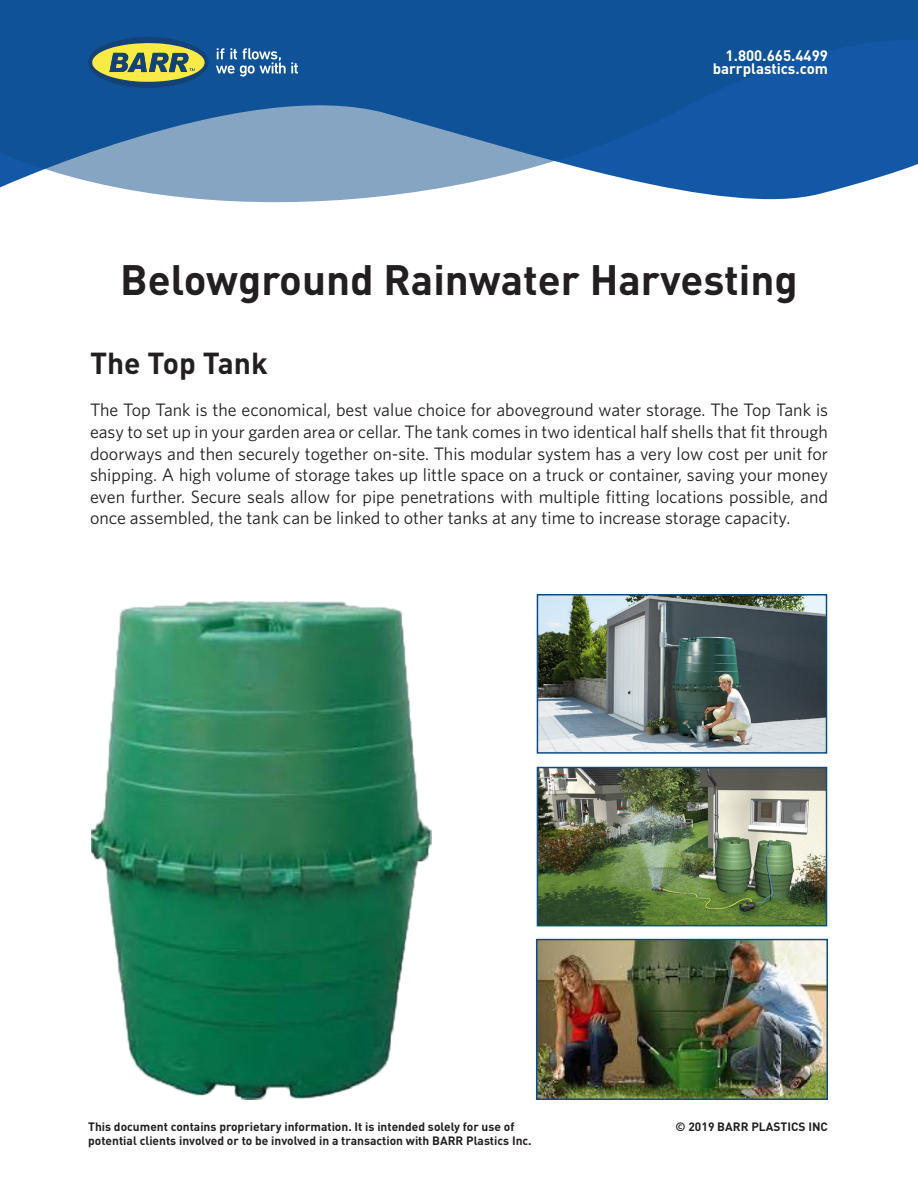
<style>
.page{position:relative;width:918px;height:1188px;background:#fff}
.page>*{position:absolute;margin:0;border:0;box-sizing:border-box;transform-origin:0 0}
.t1{font:700 42px "DIN Pro";color:#231f20}
.t2{font:700 30px "DIN Pro";color:#231f20}
.t3{font:18px/21.6px "Whitney";color:#231f20;text-align:justify}
.t4{font:700 15px "DIN Pro";color:#fff}
.t5{font:700 12px/14.4px "DIN Pro";color:#231f20}
</style>
<div class="page">
<svg style="left:0;top:0;width:918px;height:203px;fill:#0f5297"></svg>
<svg style="left:88px;top:37px;width:121px;height:51px"></svg>
<svg style="left:216px;top:48px;width:82px;height:29px"></svg>
<img style="left:540px;top:597px;width:284px;height:154px">
<div style="left:537px;top:594px;width:290px;height:160px;border:2px solid #0c4c87"></div>
<img style="left:540px;top:770px;width:284px;height:153px">
<div style="left:537px;top:767px;width:290px;height:159px;border:2px solid #0c4c87"></div>
<img style="left:539px;top:942px;width:286px;height:155px">
<div style="left:536px;top:939px;width:292px;height:161px;border:2px solid #0c4c87"></div>
<img style="left:92px;top:601px;width:339px;height:498px">
<p class="t4" style="left:726px;top:45px;width:104px">1.800.665.4499</p>
<p class="t4" style="left:713px;top:59px;width:117px">barrplastics.com</p>
<p class="t1" style="left:120px;top:251px;width:679px">Belowground Rainwater Harvesting</p>
<p class="t2" style="left:90px;top:343px;width:179px">The Top Tank</p>
<p class="t3" style="left:90px;top:399px;width:740px">The Top Tank is the economical, best value choice for aboveground water storage. The Top Tank is easy to set up in your garden area or cellar. The tank comes in two identical half shells that fit through doorways and then securely together on-site. This modular system has a very low cost per unit for shipping. A high volume of storage takes up little space on a truck or container, saving your money even further. Secure seals allow for pipe penetrations with multiple fitting locations possible, and once assembled, the tank can be linked to other tanks at any time to increase storage capacity.</p>
<p class="t5" style="left:88px;top:1119px;width:445px">This document contains proprietary information. It is intended solely for use of potential clients involved or to be involved in a transaction with BARR Plastics Inc.</p>
<p class="t5" style="left:676px;top:1119px;width:154px">© 2019 BARR PLASTICS INC</p>
</div>
